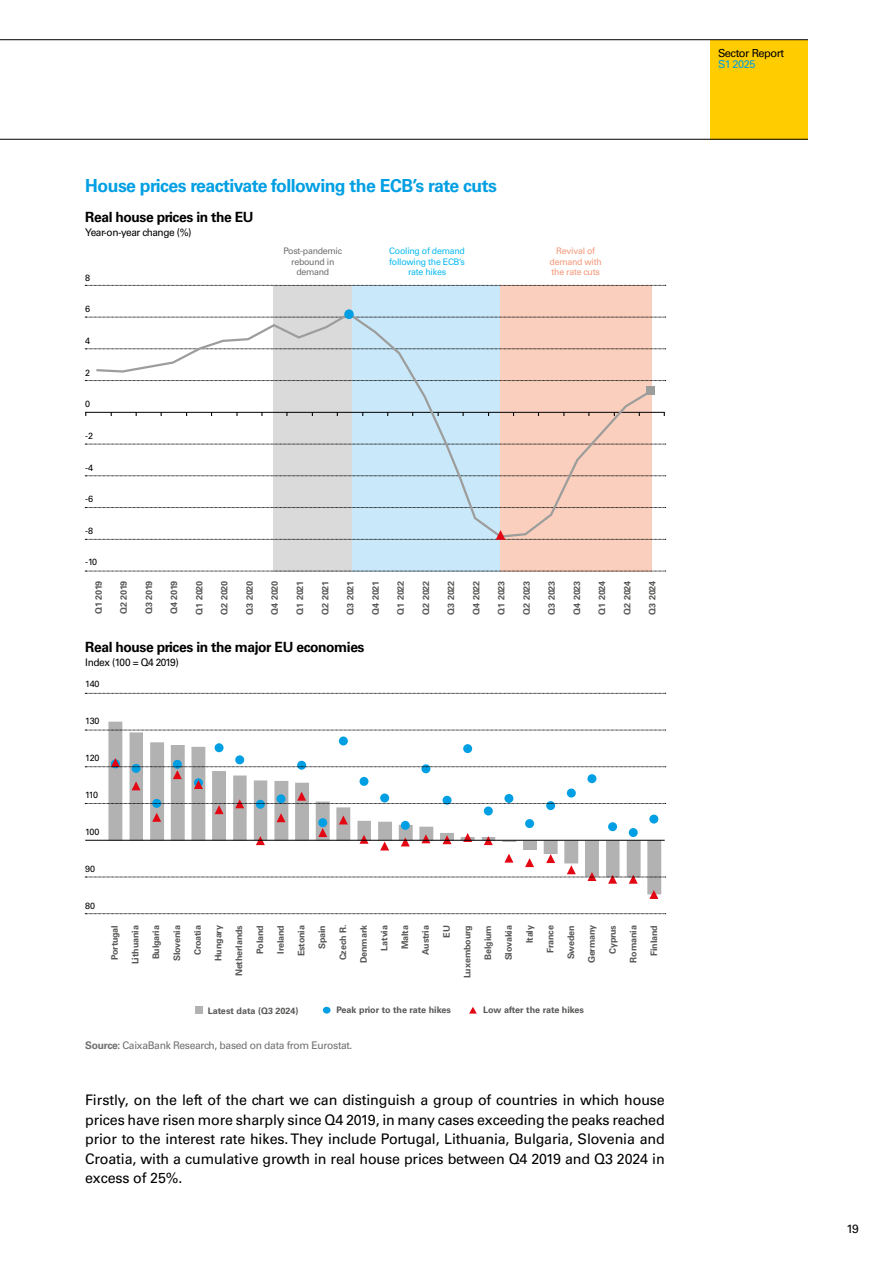
<style>
.page{position:relative;width:893px;height:1263px;background:#fff}
.page>*{position:absolute;margin:0;border:0;box-sizing:border-box;transform-origin:0 0}
.t1{font:700 18px "Univers LT Std";letter-spacing:-.03em;color:#009fe3}
.t2{font:14.55px/19.5px "Univers LT Std";letter-spacing:-.01em;color:#000;text-align:justify}
.t3{font:700 14.1px "Univers LT Std";letter-spacing:-.03em;color:#000}
.t4{font:12px "Univers LT Std";color:#000}
.t5{font:11.1px "Univers LT Std";letter-spacing:-.04em;color:#000}
.t6{font:11.1px "Univers LT Std";letter-spacing:-.04em;color:#009fe3}
.t7{font:10.5px "Univers LT Std";letter-spacing:-.03em;color:#706f6f}
.t8{font:10.5px "Univers LT Std";letter-spacing:-.04em;color:#000;scale:.96 1}
.t9{font:700 9px "Univers LT Std";letter-spacing:-.01em;color:#575756}
.t10{font:9px/10.5px "Univers LT Std";letter-spacing:-.03em;color:#0bbbef;text-align:center}
.t11{font:9px "Univers LT Std";letter-spacing:-.045em;color:#000}
.t12{font:9px/10.5px "Univers LT Std";letter-spacing:-.03em;color:#f3997b;text-align:center}
.t13{font:9px/10.5px "Univers LT Std";letter-spacing:-.03em;color:#706f6f;text-align:center}
.s1{font-weight:700}
</style>
<div class="page">
<div style="left:710px;top:40px;width:98px;height:100px;background:#fc0"></div>
<hr style="left:0;top:139px;width:808px;height:1px;background:#000">
<hr style="left:0;top:39px;width:808px;height:1px;background:#000">
<div style="left:274px;top:285px;width:78px;height:286px;background:#dadada"></div>
<div style="left:352px;top:285px;width:149px;height:286px;background:#c9e9fb"></div>
<div style="left:500px;top:285px;width:151px;height:286px;background:#facfbd"></div>
<svg style="left:85px;top:285px;width:581px;height:1px"></svg>
<svg style="left:85px;top:317px;width:581px;height:1px"></svg>
<svg style="left:85px;top:349px;width:581px;height:1px"></svg>
<svg style="left:85px;top:380px;width:581px;height:1px"></svg>
<hr style="left:85px;top:412px;width:580px;height:1px;background:#000">
<svg style="left:85px;top:444px;width:581px;height:1px"></svg>
<svg style="left:85px;top:476px;width:581px;height:1px"></svg>
<svg style="left:85px;top:507px;width:581px;height:1px"></svg>
<svg style="left:85px;top:571px;width:581px;height:1px"></svg>
<svg style="left:95px;top:311px;width:559px;height:219px"></svg>
<div style="left:344px;top:309px;width:10px;height:10px;background:#009fe3;border-radius:50%"></div>
<svg style="left:85px;top:530px;width:581px;height:10px"></svg>
<div style="left:647px;top:386px;width:8px;height:9px;background:#9d9d9c"></div>
<svg style="left:108px;top:722px;width:553px;height:172px"></svg>
<div style="left:215px;top:743px;width:9px;height:9px;background:#009fe3;border-radius:50%"></div>
<svg style="left:235px;top:755px;width:9px;height:9px"></svg>
<div style="left:339px;top:736px;width:9px;height:9px;background:#009fe3;border-radius:50%"></div>
<div style="left:463px;top:744px;width:9px;height:9px;background:#009fe3;border-radius:50%"></div>
<svg style="left:649px;top:890px;width:9px;height:9px"></svg>
<svg style="left:85px;top:693px;width:581px;height:1px"></svg>
<svg style="left:85px;top:730px;width:581px;height:1px"></svg>
<svg style="left:85px;top:758px;width:581px;height:126px"></svg>
<svg style="left:85px;top:913px;width:581px;height:1px"></svg>
<div style="left:196px;top:1006px;width:7px;height:8px;background:#b3b2b2"></div>
<div style="left:323px;top:1007px;width:7px;height:6px;background:#009fe3;border-radius:50%"></div>
<svg style="left:469px;top:1007px;width:8px;height:6px"></svg>
<h1 class="t1" style="left:85px;top:175px;width:413px">House prices reactivate following the ECB’s rate cuts</h1>
<h3 class="t3" style="left:85px;top:208px;width:170px">Real house prices in the EU</h3>
<p class="t8" style="left:85px;top:226px;width:112px">Year-on-year change (%)</p>
<p class="t11" style="left:85px;top:272px;width:7px">8</p>
<p class="t11" style="left:85px;top:304px;width:7px">6</p>
<p class="t11" style="left:85px;top:335px;width:7px">4</p>
<p class="t11" style="left:85px;top:367px;width:7px">2</p>
<p class="t11" style="left:85px;top:399px;width:7px">0</p>
<p class="t11" style="left:85px;top:430px;width:9px">-2</p>
<p class="t11" style="left:85px;top:462px;width:9px">-4</p>
<p class="t11" style="left:85px;top:494px;width:9px">-6</p>
<p class="t11" style="left:85px;top:525px;width:9px">-8</p>
<p class="t11" style="left:85px;top:557px;width:13px">-10</p>
<p class="t13" style="left:283px;top:246px;width:60px">Post-pandemic rebound in demand</p>
<p class="t10" style="left:389px;top:246px;width:77px">Cooling of demand following the ECB’s rate hikes</p>
<p class="t12" style="left:550px;top:246px;width:54px">Revival of demand with the rate cuts</p>
<p class="t9" style="left:93px;top:614px;width:35px;rotate:-90deg">Q1 2019</p>
<p class="t9" style="left:118px;top:614px;width:35px;rotate:-90deg">Q2 2019</p>
<p class="t9" style="left:144px;top:614px;width:35px;rotate:-90deg">Q3 2019</p>
<p class="t9" style="left:169px;top:614px;width:35px;rotate:-90deg">Q4 2019</p>
<p class="t9" style="left:194px;top:614px;width:35px;rotate:-90deg">Q1 2020</p>
<p class="t9" style="left:219px;top:614px;width:35px;rotate:-90deg">Q2 2020</p>
<p class="t9" style="left:244px;top:614px;width:35px;rotate:-90deg">Q3 2020</p>
<p class="t9" style="left:270px;top:614px;width:35px;rotate:-90deg">Q4 2020</p>
<p class="t9" style="left:295px;top:614px;width:35px;rotate:-90deg">Q1 2021</p>
<p class="t9" style="left:320px;top:614px;width:35px;rotate:-90deg">Q2 2021</p>
<p class="t9" style="left:345px;top:614px;width:35px;rotate:-90deg">Q3 2021</p>
<p class="t9" style="left:370px;top:614px;width:35px;rotate:-90deg">Q4 2021</p>
<p class="t9" style="left:395px;top:614px;width:35px;rotate:-90deg">Q1 2022</p>
<p class="t9" style="left:421px;top:614px;width:35px;rotate:-90deg">Q2 2022</p>
<p class="t9" style="left:446px;top:614px;width:35px;rotate:-90deg">Q3 2022</p>
<p class="t9" style="left:471px;top:614px;width:35px;rotate:-90deg">Q4 2022</p>
<p class="t9" style="left:496px;top:614px;width:35px;rotate:-90deg">Q1 2023</p>
<p class="t9" style="left:521px;top:614px;width:35px;rotate:-90deg">Q2 2023</p>
<p class="t9" style="left:546px;top:614px;width:35px;rotate:-90deg">Q3 2023</p>
<p class="t9" style="left:572px;top:614px;width:35px;rotate:-90deg">Q4 2023</p>
<p class="t9" style="left:597px;top:614px;width:35px;rotate:-90deg">Q1 2024</p>
<p class="t9" style="left:622px;top:614px;width:35px;rotate:-90deg">Q2 2024</p>
<p class="t9" style="left:647px;top:614px;width:35px;rotate:-90deg">Q3 2024</p>
<h3 class="t3" style="left:85px;top:639px;width:281px">Real house prices in the major EU economies</h3>
<p class="t8" style="left:85px;top:656px;width:99px">Index (100 = Q4 2019)</p>
<p class="t11" style="left:85px;top:678px;width:16px">140</p>
<p class="t11" style="left:85px;top:715px;width:16px">130</p>
<p class="t11" style="left:85px;top:752px;width:16px">120</p>
<p class="t11" style="left:85px;top:789px;width:14px">110</p>
<p class="t11" style="left:85px;top:826px;width:16px">100</p>
<p class="t11" style="left:85px;top:863px;width:11px">90</p>
<p class="t11" style="left:85px;top:900px;width:11px">80</p>
<p class="t9" style="left:109px;top:960px;width:37px;rotate:-90deg">Portugal</p>
<p class="t9" style="left:130px;top:964px;width:41px;rotate:-90deg">Lithuania</p>
<p class="t9" style="left:151px;top:959px;width:36px;rotate:-90deg">Bulgaria</p>
<p class="t9" style="left:172px;top:961px;width:38px;rotate:-90deg">Slovenia</p>
<p class="t9" style="left:192px;top:955px;width:32px;rotate:-90deg">Croatia</p>
<p class="t9" style="left:213px;top:961px;width:37px;rotate:-90deg">Hungary</p>
<p class="t9" style="left:234px;top:976px;width:53px;rotate:-90deg">Netherlands</p>
<p class="t9" style="left:255px;top:954px;width:30px;rotate:-90deg">Poland</p>
<p class="t9" style="left:275px;top:954px;width:30px;rotate:-90deg">Ireland</p>
<p class="t9" style="left:296px;top:956px;width:33px;rotate:-90deg">Estonia</p>
<p class="t9" style="left:317px;top:949px;width:26px;rotate:-90deg">Spain</p>
<p class="t9" style="left:338px;top:960px;width:37px;rotate:-90deg">Czech R.</p>
<p class="t9" style="left:358px;top:963px;width:40px;rotate:-90deg">Denmark</p>
<p class="t9" style="left:379px;top:951px;width:27px;rotate:-90deg">Latvia</p>
<p class="t9" style="left:400px;top:949px;width:26px;rotate:-90deg">Malta</p>
<p class="t9" style="left:421px;top:955px;width:31px;rotate:-90deg">Austria</p>
<p class="t9" style="left:441px;top:937px;width:14px;rotate:-90deg">EU</p>
<p class="t9" style="left:462px;top:978px;width:55px;rotate:-90deg">Luxembourg</p>
<p class="t9" style="left:483px;top:960px;width:36px;rotate:-90deg">Belgium</p>
<p class="t9" style="left:503px;top:960px;width:37px;rotate:-90deg">Slovakia</p>
<p class="t9" style="left:524px;top:943px;width:20px;rotate:-90deg">Italy</p>
<p class="t9" style="left:545px;top:953px;width:29px;rotate:-90deg">France</p>
<p class="t9" style="left:566px;top:959px;width:36px;rotate:-90deg">Sweden</p>
<p class="t9" style="left:586px;top:963px;width:40px;rotate:-90deg">Germany</p>
<p class="t9" style="left:607px;top:954px;width:31px;rotate:-90deg">Cyprus</p>
<p class="t9" style="left:628px;top:962px;width:39px;rotate:-90deg">Romania</p>
<p class="t9" style="left:649px;top:956px;width:32px;rotate:-90deg">Finland</p>
<p class="t9" style="left:208px;top:1005px;width:92px">Latest data (Q3 2024)</p>
<p class="t9" style="left:336px;top:1005px;width:116px">Peak prior to the rate hikes</p>
<p class="t9" style="left:483px;top:1005px;width:102px">Low after the rate hikes</p>
<p class="t7" style="left:85px;top:1039px;width:269px"><span class="s1">Source:</span> CaixaBank Research, based on data from Eurostat.</p>
<p class="t2" style="left:85px;top:1090px;width:581px">Firstly, on the left of the chart we can distinguish a group of countries in which house prices have risen more sharply since Q4 2019, in many cases exceeding the peaks reached prior to the interest rate hikes. They include Portugal, Lithuania, Bulgaria, Slovenia and Croatia, with a cumulative growth in real house prices between Q4 2019 and Q3 2024 in excess of 25%.</p>
<p class="t5" style="left:718px;top:46px;width:68px">Sector Report</p>
<p class="t6" style="left:718px;top:58px;width:39px">S1 2025</p>
<h3 class="t4" style="left:846px;top:1221px;width:14px">19</h3>
</div>
